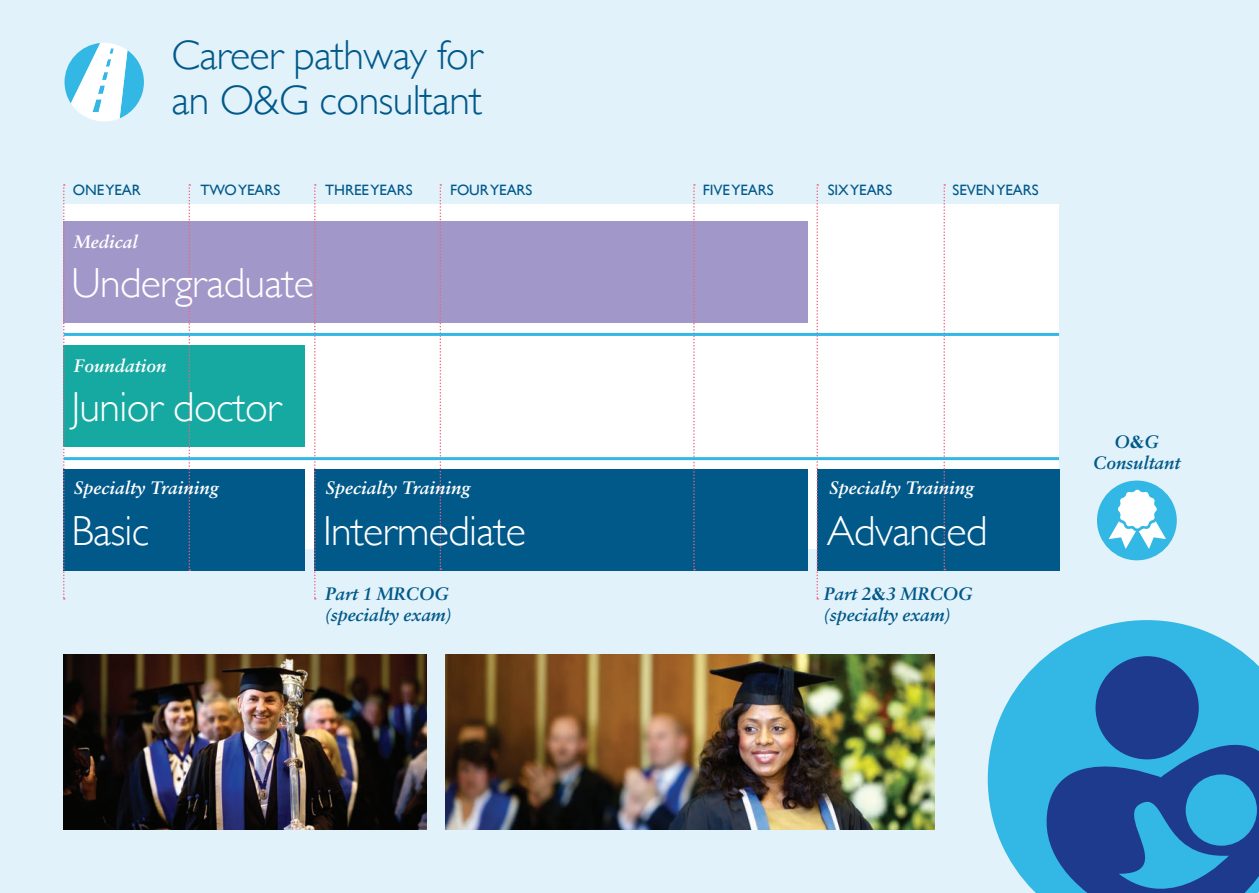
<style>
.page{position:relative;width:1259px;height:893px;background:#e2f2fa}
.page>*{position:absolute;margin:0;border:0;box-sizing:border-box;transform-origin:0 0}
.t1{font:300 42px "Gill Sans";letter-spacing:-.015em;color:#fff}
.t2{font:300 42px/45px "Gill Sans";letter-spacing:-.015em;color:#01598a}
.t3{font:italic 700 18px "Sabon";color:#fff}
.Italic_Bullets_Purpl{font:italic 700 18px/21px "Sabon";letter-spacing:-.005em;color:#01598a}
.Italic_Bullets_Purpl-2{font:15px "Gill Sans";letter-spacing:-.005em;color:#01598a}
.s1{font-family:"Times";font-style:normal}
</style>
<div class="page">
<div style="left:64px;top:204px;width:995px;height:345px;background:#fff"></div>
<img style="left:445px;top:655px;width:489px;height:175px">
<div style="left:64px;top:346px;width:241px;height:101px;background:#16a9a1"></div>
<div style="left:64px;top:469px;width:241px;height:102px;background:#01598a"></div>
<div style="left:817px;top:469px;width:242px;height:102px;background:#01598a"></div>
<div style="left:315px;top:469px;width:493px;height:102px;background:#01598a"></div>
<div style="left:64px;top:221px;width:744px;height:101px;background:#a198c9"></div>
<svg style="left:63px;top:184px;width:2px;height:416px"></svg>
<svg style="left:188px;top:184px;width:2px;height:387px"></svg>
<svg style="left:439px;top:184px;width:2px;height:386px"></svg>
<svg style="left:314px;top:184px;width:2px;height:416px"></svg>
<svg style="left:693px;top:184px;width:2px;height:386px"></svg>
<svg style="left:816px;top:184px;width:2px;height:416px"></svg>
<svg style="left:943px;top:184px;width:2px;height:386px"></svg>
<img style="left:64px;top:655px;width:363px;height:175px">
<svg style="left:987px;top:620px;width:260px;height:273px;fill:#33b7e4"></svg>
<svg style="left:1045px;top:656px;width:214px;height:237px;background:#2876b6"></svg>
<div style="left:1097px;top:481px;width:79px;height:79px;background:#33b7e4;border-radius:50%"></div>
<svg style="left:1109px;top:490px;width:56px;height:59px"></svg>
<hr style="left:64px;top:333px;width:995px;height:3px;background:#33b7e4">
<hr style="left:64px;top:457px;width:995px;height:3px;background:#33b7e4">
<svg style="left:65px;top:43px;width:79px;height:78px"></svg>
<p class="Italic_Bullets_Purpl-2" style="left:73px;top:181px;width:70px">ONE YEAR</p>
<p class="t3" style="left:74px;top:230px;width:65px">Medical</p>
<h1 class="t2" style="left:171px;top:30px;width:312px">Career pathway for an O&amp;G consultant</h1>
<p class="Italic_Bullets_Purpl-2" style="left:200px;top:181px;width:81px">TWO YEARS</p>
<p class="Italic_Bullets_Purpl-2" style="left:325px;top:181px;width:89px">THREE YEARS</p>
<p class="Italic_Bullets_Purpl-2" style="left:450px;top:181px;width:84px">FOUR YEARS</p>
<p class="Italic_Bullets_Purpl-2" style="left:703px;top:181px;width:72px">FIVE YEARS</p>
<p class="Italic_Bullets_Purpl-2" style="left:828px;top:181px;width:66px">SIX YEARS</p>
<p class="Italic_Bullets_Purpl-2" style="left:952px;top:181px;width:87px">SEVEN YEARS</p>
<h1 class="t1" style="left:71px;top:250px;width:244px">Undergraduate</h1>
<p class="t3" style="left:74px;top:355px;width:94px">Foundation</p>
<h1 class="t1" style="left:71px;top:374px;width:211px">Junior doctor</h1>
<p class="t3" style="left:74px;top:477px;width:147px">Specialty Training</p>
<p class="t3" style="left:325px;top:477px;width:147px">Specialty Training</p>
<h1 class="t1" style="left:71px;top:498px;width:79px">Basic</h1>
<h1 class="t1" style="left:323px;top:498px;width:204px">Intermediate</h1>
<p class="t3" style="left:829px;top:477px;width:147px">Specialty Training</p>
<h1 class="t1" style="left:827px;top:498px;width:162px">Advanced</h1>
<p class="Italic_Bullets_Purpl" style="left:325px;top:583px;width:128px">Part 1 MRCOG (specialty exam)</p>
<p class="Italic_Bullets_Purpl" style="left:824px;top:583px;width:150px">Part 2<span class="s1">&amp;</span>3 MRCOG (specialty exam)</p>
<p class="Italic_Bullets_Purpl" style="left:1093px;top:431px;width:89px;text-align:center">O<span class="s1">&amp;</span>G<br>Consultant</p>
</div>
